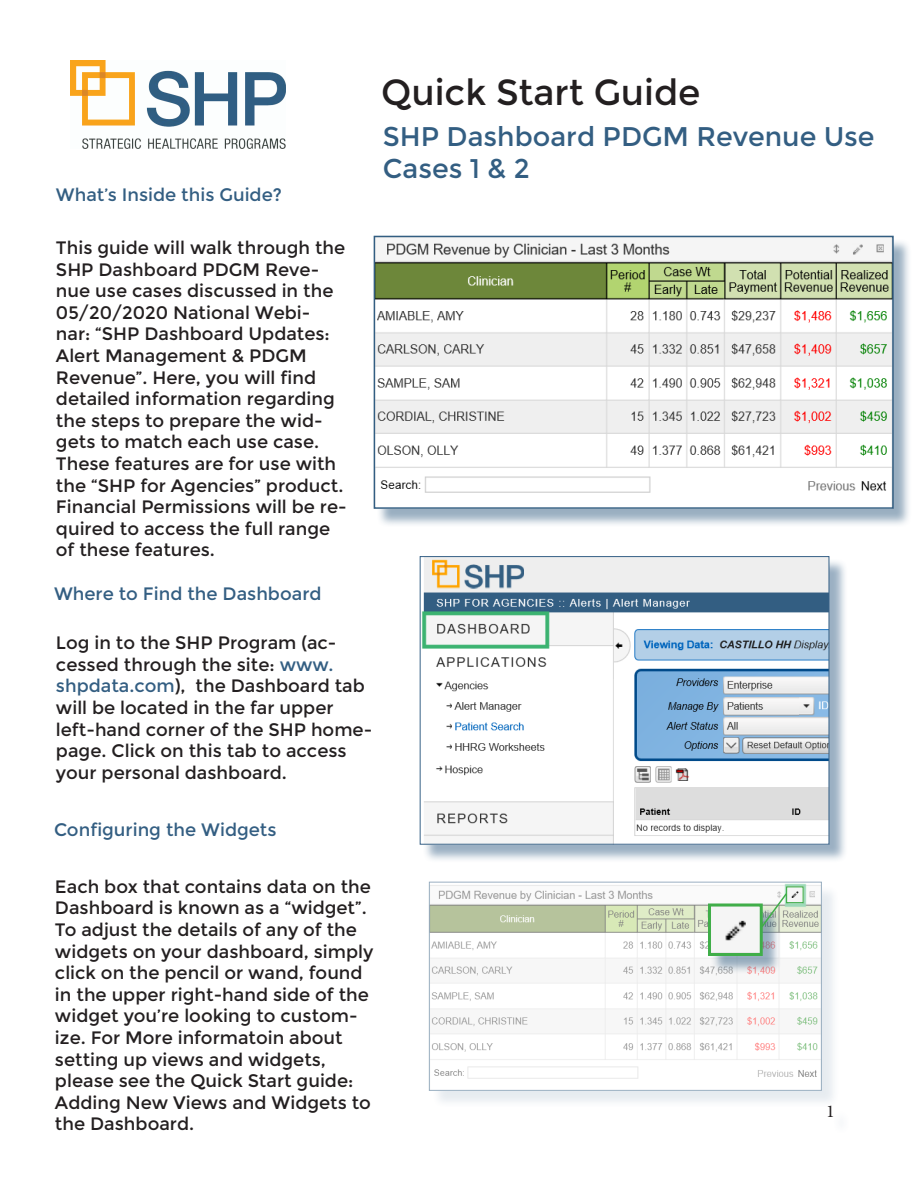
<style>
.page{position:relative;width:918px;height:1188px;background:#fff}
.page>*{position:absolute;margin:0;border:0;box-sizing:border-box;transform-origin:0 0}
.t1{font:36px "Montserrat";color:#231f20}
.t2{font:27px/32.4px "Montserrat";color:#335e82}
.t3{font:18px/21.6px "Montserrat";color:#231f20}
.t4{font:18px "Montserrat";color:#335e82}
.t5{font:18px "Minion Pro";color:#231f20}
.s1{color:#335e82}
</style>
<div class="page">
<img style="left:70px;top:60px;width:215px;height:89px">
<div style="left:422px;top:558px;width:426px;height:306px;background:#376187;opacity:.5"></div>
<img style="left:422px;top:558px;width:405px;height:285px">
<div style="left:420px;top:556px;width:409px;height:289px;border:1px solid #376187"></div>
<div style="left:376px;top:238px;width:536px;height:289px;background:#335e82;opacity:.5"></div>
<img style="left:377px;top:239px;width:514px;height:267px">
<div style="left:374px;top:236px;width:520px;height:273px;border:2px solid #335e82"></div>
<div style="left:431px;top:884px;width:409px;height:225px;background:#376187;opacity:.25"></div>
<img style="left:431px;top:884px;width:389px;height:205px">
<div style="left:710px;top:906px;width:72px;height:69px;background:#335e82;opacity:.5"></div>
<img style="left:712px;top:908px;width:47px;height:44px">
<div style="left:708px;top:904px;width:55px;height:52px;border:3px solid #40ae49"></div>
<img style="left:788px;top:888px;width:14px;height:13px">
<div style="left:786px;top:886px;width:18px;height:17px;border:1px solid #40ae49"></div>
<svg style="left:760px;top:892px;width:28px;height:37px"></svg>
<p class="t4" style="left:56px;top:184px;width:228px">What’s Inside this Guide?</p>
<p class="t1" style="left:381px;top:72px;width:321px">Quick Start Guide</p>
<p class="t2" style="left:383px;top:120px;width:493px">SHP Dashboard PDGM Revenue Use<br>Cases 1 &amp; 2</p>
<p class="t3" style="left:56px;top:237px;width:292px">This guide will walk through the<br>SHP Dashboard PDGM Reve&shy;nue use cases discussed in the<br>05/20/2020 National Webi&shy;nar: “SHP Dashboard Updates:<br>Alert Management &amp; PDGM<br>Revenue”. Here, you will find detailed information regarding the steps to prepare the wid&shy;gets to match each use case.<br>These features are for use with the “SHP for Agencies” product.<br>Financial Permissions will be re&shy;quired to access the full range of these features.</p>
<p class="t4" style="left:54px;top:584px;width:269px">Where to Find the Dashboard</p>
<p class="t3" style="left:56px;top:632px;width:318px">Log in to the SHP Program (ac&shy;cessed through the site: <span class="s1">www. shpdata.com</span>), the Dashboard tab will be located in the far upper left-hand corner of the SHP home&shy;page. Click on this tab to access your personal dashboard.</p>
<p class="t4" style="left:54px;top:819px;width:224px">Configuring the Widgets</p>
<p class="t3" style="left:55px;top:876px;width:320px">Each box that contains data on the<br>Dashboard is known as a “widget”.<br>To adjust the details of any of the widgets on your dashboard, simply click on the pencil or wand, found in the upper right-hand side of the widget you’re looking to custom&shy;ize. For More informatoin about setting up views and widgets, please see the Quick Start guide:<br>Adding New Views and Widgets to the Dashboard.</p>
<p class="t5" style="left:826px;top:1099px;width:10px">1</p>
</div>
